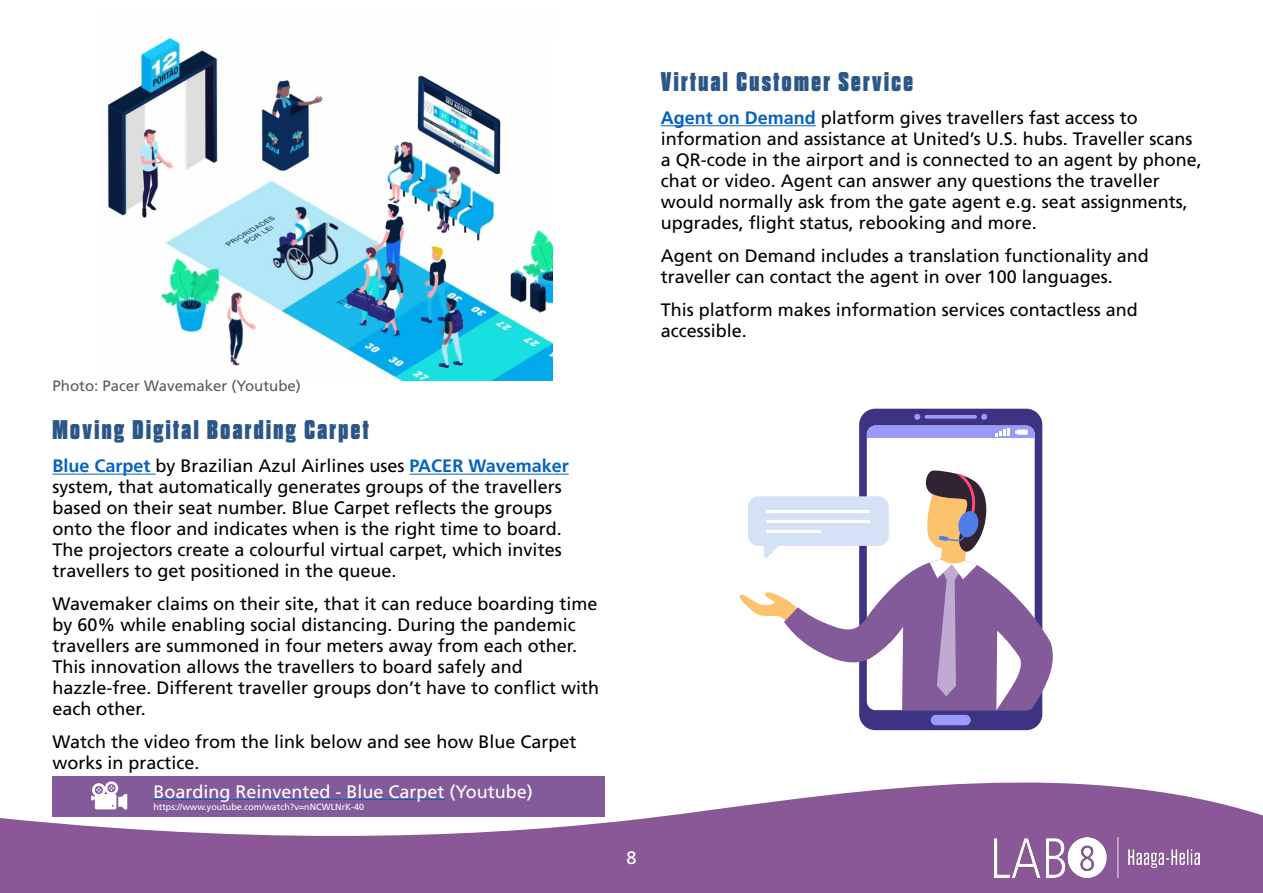
<style>
.page{position:relative;width:1263px;height:893px;background:#fff}
.page>*{position:absolute;margin:0;border:0;box-sizing:border-box;transform-origin:0 0}
.Heading_3{font:800 27px "Dharma Gothic E";letter-spacing:.09em;color:#2a5787}
.t1{font:18px/21px "Frutiger LT Std";color:#000}
.t2{font:18px "Frutiger LT Std";color:#fff}
.Kuvateksti{font:15px "Frutiger LT Std";color:#595959}
.t3{font:9px "Frutiger LT Std";color:#fff}
.s1{font-weight:700;color:#0563c1}
</style>
<div class="page">
<svg style="left:0;top:782px;width:1263px;height:111px;fill:#8a5797"></svg>
<img style="left:994px;top:838px;width:206px;height:39px">
<hr style="left:52px;top:474px;width:104px;height:1px;background:#0563c1">
<hr style="left:410px;top:474px;width:159px;height:1px;background:#0563c1">
<div style="left:52px;top:776px;width:553px;height:41px;background:#835b9a"></div>
<hr style="left:153px;top:799px;width:291px;height:1px;background:#0563c1">
<svg style="left:91px;top:781px;width:36px;height:28px"></svg>
<hr style="left:661px;top:125px;width:155px;height:1px;background:#0563c1">
<img style="left:107px;top:37px;width:445px;height:343px">
<div style="left:859px;top:409px;width:183px;height:321px;background:#3e3282;border-radius:16px"></div>
<div style="left:867px;top:438px;width:168px;height:32px;background:#fff"></div>
<svg style="left:867px;top:414px;width:168px;height:24px"></svg>
<div style="left:931px;top:715px;width:40px;height:10px;background:#9a9afa;border-radius:5px"></div>
<svg style="left:739px;top:470px;width:314px;height:240px"></svg>
<p class="Kuvateksti" style="left:52px;top:377px;width:250px">Photo: Pacer Wavemaker (Youtube)</p>
<h3 class="Heading_3" style="left:52px;top:416px;width:318px">Moving Digital Boarding Carpet</h3>
<p class="t1" style="left:52px;top:456px;width:518px"><span class="s1">Blue Carpet</span> by Brazilian Azul Airlines uses <span class="s1">PACER Wavemaker </span>system, that automatically generates groups of the travellers based on their seat number. Blue Carpet reflects the groups onto the floor and indicates when is the right time to board.<br>The projectors create a colourful virtual carpet, which invites travellers to get positioned in the queue.</p>
<p class="t1" style="left:52px;top:594px;width:548px">Wavemaker claims on their site, that it can reduce boarding time by 60% while enabling social distancing. During the pandemic travellers are summoned in four meters away from each other.<br>This innovation allows the travellers to board safely and hazzle-free. Different traveller groups don’t have to conflict with each other.</p>
<p class="t1" style="left:52px;top:732px;width:525px">Watch the video from the link below and see how Blue Carpet works in practice.</p>
<p class="t2" style="left:153px;top:781px;width:381px">Boarding Reinvented - Blue Carpet (Youtube)</p>
<p class="t3" style="left:153px;top:801px;width:212px">https://www.youtube.com/watch?v=nNCWLNrK-40</p>
<h3 class="Heading_3" style="left:661px;top:67px;width:254px">Virtual Customer Service</h3>
<p class="t1" style="left:661px;top:107px;width:543px"><span class="s1">Agent on Demand</span> platform gives travellers fast access to information and assistance at United’s U.S. hubs. Traveller scans a QR-code in the airport and is connected to an agent by phone, chat or video. Agent can answer any questions the traveller would normally ask from the gate agent e.g. seat assignments, upgrades, flight status, rebooking and more.</p>
<p class="t1" style="left:661px;top:245px;width:490px">Agent on Demand includes a translation functionality and traveller can contact the agent in over 100 languages.</p>
<p class="t1" style="left:661px;top:299px;width:479px">This platform makes information services contactless and accessible.</p>
<p class="t2" style="left:626px;top:847px;width:12px">8</p>
</div>
